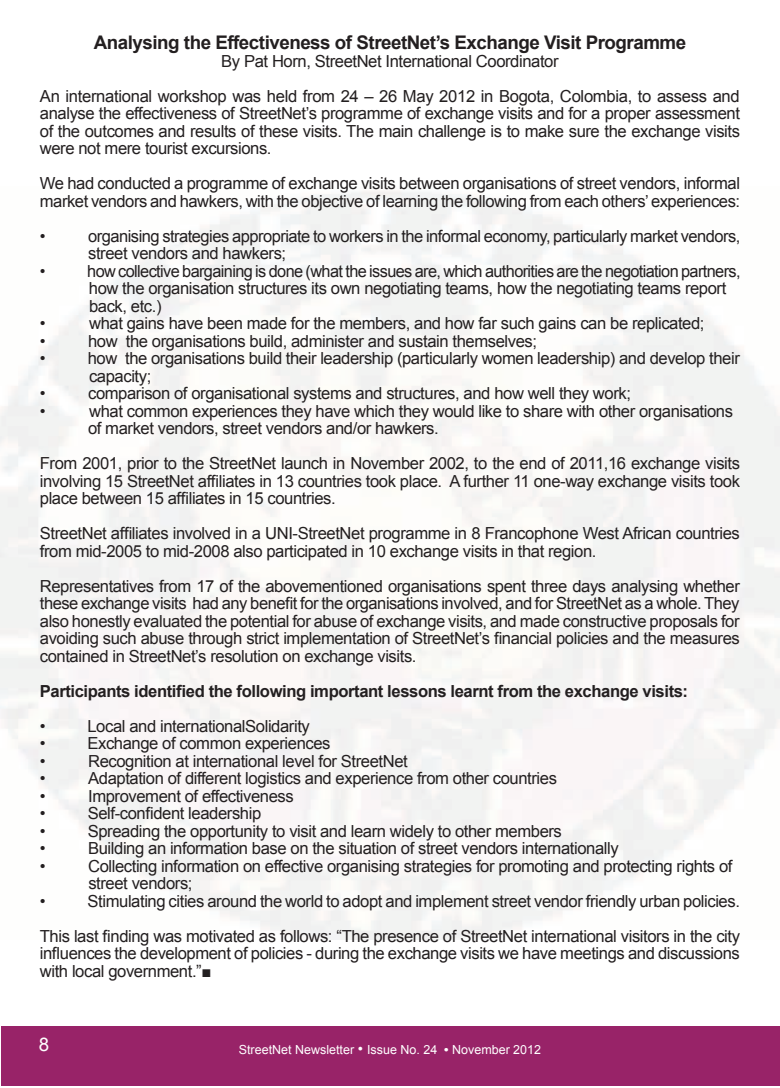
<style>
.page{position:relative;width:780px;height:1088px;background:#fff}
.page>*{position:absolute;margin:0;border:0;box-sizing:border-box;transform-origin:0 0}
.t1{font:700 18.75px "Arial";letter-spacing:-.025em;color:#231f20}
.t2{font:18.75px "Arial";color:#fff}
.t3{font:16.62px/17.5px "Arial";letter-spacing:-.025em;color:#231f20}
.t4{font:700 16.62px "Arial";letter-spacing:-.025em;color:#231f20}
.t5{font:12.5px "Arial";color:#fff}
.s1{font-size:15px}
.s2{font-weight:700}
</style>
<div class="page">
<div style="left:1px;top:1026px;width:779px;height:59px;background:#982368"></div>
<p class="t1" style="left:94px;top:30px;width:594px">Analysing the Effectiveness of StreetNet’s Exchange Visit Programme</p>
<p class="t3" style="left:40px;top:43px;width:701px;line-height:35px;text-align:center">By Pat Horn, StreetNet International Coordinator<br>An international workshop was held from 24 – 26 May 2012 in Bogota, Colombia, to assess and</p>
<p class="t3" style="left:40px;top:105px;width:701px;text-align:justify">analyse the effectiveness of StreetNet’s programme of exchange visits and for a proper assessment of the outcomes and results of these visits. The main challenge is to make sure the exchange visits were not mere tourist excursions.</p>
<p class="t3" style="left:40px;top:175px;width:701px">We had conducted a programme of exchange visits between organisations of street vendors, informal market vendors and hawkers, with the objective of learning the following from each others’ experiences:</p>
<p class="t3" style="left:40px;top:227px;width:7px">•</p>
<p class="t3" style="left:88px;top:227px;width:654px">organising strategies appropriate to workers in the informal economy, particularly market vendors, street vendors and hawkers;</p>
<p class="t3" style="left:40px;top:262px;width:7px">•</p>
<p class="t3" style="left:87px;top:262px;width:654px">how collective bargaining is done (what the issues are, which authorities are the negotiation partners, how the organisation structures its own negotiating teams, how the negotiating teams report back, etc.)</p>
<p class="t3" style="left:40px;top:315px;width:7px">•</p>
<p class="t3" style="left:89px;top:315px;width:617px">what gains have been made for the members, and how far such gains can be replicated;</p>
<p class="t3" style="left:40px;top:332px;width:7px">•</p>
<p class="t3" style="left:88px;top:332px;width:450px">how the organisations build, administer and sustain themselves;</p>
<p class="t3" style="left:40px;top:350px;width:7px">•</p>
<p class="t3" style="left:88px;top:350px;width:653px">how the organisations build their leadership (particularly women leadership) and develop their capacity;</p>
<p class="t3" style="left:40px;top:385px;width:7px">•</p>
<p class="t3" style="left:88px;top:385px;width:544px">comparison of organisational systems and structures, and how well they work;</p>
<p class="t3" style="left:40px;top:402px;width:7px">•</p>
<p class="t3" style="left:88px;top:402px;width:646px">what common experiences they have which they would like to share with other organisations of market vendors, street vendors and/or hawkers.</p>
<p class="t3" style="left:40px;top:455px;width:701px;text-align:justify">From 2001, prior to the StreetNet launch in November 2002, to the end of 2011,16 exchange visits involving 15 StreetNet affiliates in 13 countries took place. A further 11 one-way exchange visits took place between 15 affiliates in 15 countries.</p>
<p class="t3" style="left:40px;top:525px;width:701px">StreetNet affiliates involved in a UNI-StreetNet programme in 8 Francophone West African countries from mid-2005 to mid-2008 also participated in 10 exchange visits in that region.</p>
<p class="t3" style="left:40px;top:577px;width:701px;text-align:justify">Representatives from 17 of the abovementioned organisations spent three days analysing whether these exchange visits had any benefit for the organisations involved, and for StreetNet as a whole. They also honestly evaluated the potential for abuse of exchange visits, and made constructive proposals for avoiding such abuse through strict implementation of StreetNet’s financial policies and the measures contained in StreetNet’s resolution on exchange visits.</p>
<p class="t4" style="left:40px;top:680px;width:649px">Participants identified the following important lessons learnt from the exchange visits:</p>
<p class="t3" style="left:40px;top:717px;width:7px">•</p>
<p class="t3" style="left:87px;top:717px;width:224px">Local and internationalSolidarity</p>
<p class="t3" style="left:40px;top:735px;width:7px">•</p>
<p class="t3" style="left:87px;top:735px;width:244px">Exchange of common experiences</p>
<p class="t3" style="left:40px;top:752px;width:7px">•</p>
<p class="t3" style="left:88px;top:752px;width:321px">Recognition at international level for StreetNet</p>
<p class="t3" style="left:40px;top:770px;width:7px">•</p>
<p class="t3" style="left:88px;top:770px;width:470px">Adaptation of different logistics and experience from other countries</p>
<p class="t3" style="left:40px;top:787px;width:7px">•</p>
<p class="t3" style="left:88px;top:787px;width:207px">Improvement of effectiveness</p>
<p class="t3" style="left:40px;top:805px;width:7px">•</p>
<p class="t3" style="left:88px;top:805px;width:175px">Self-confident leadership</p>
<p class="t3" style="left:40px;top:822px;width:7px">•</p>
<p class="t3" style="left:88px;top:822px;width:475px">Spreading the opportunity to visit and learn widely to other members</p>
<p class="t3" style="left:40px;top:840px;width:7px">•</p>
<p class="t3" style="left:88px;top:840px;width:532px">Building an information base on the situation of street vendors internationally</p>
<p class="t3" style="left:40px;top:857px;width:7px">•</p>
<p class="t3" style="left:88px;top:857px;width:645px">Collecting information on effective organising strategies for promoting and protecting rights of street vendors;</p>
<p class="t3" style="left:40px;top:892px;width:7px">•</p>
<p class="t3" style="left:40px;top:883px;width:701px;line-height:35px;text-align:right">Stimulating cities around the world to adopt and implement street vendor friendly urban policies.<br>This last finding was motivated as follows: “The presence of StreetNet international visitors in the city</p>
<p class="t3" style="left:40px;top:945px;width:701px">influences the development of policies - during the exchange visits we have meetings and discussions with local government.”■</p>
<p class="t2" style="left:39px;top:1032px;width:12px">8</p>
<p class="t5" style="left:239px;top:1041px;width:304px">StreetNet Newsletter <span class="s1">•</span> Issue No. 24 <span class="s2">•</span> November 2012</p>
</div>
